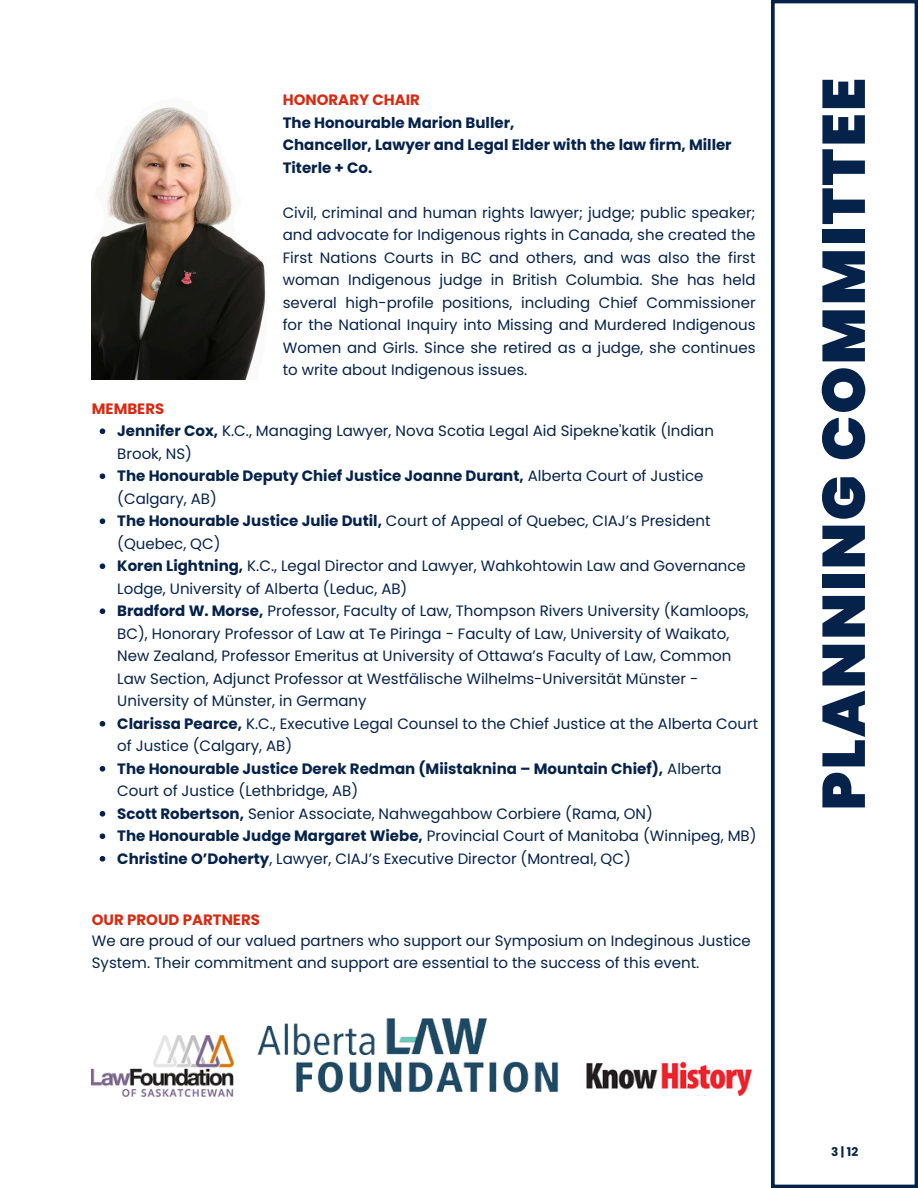
<style>
.page{position:relative;width:918px;height:1188px;background:#fff}
.page>*{position:absolute;margin:0;border:0;box-sizing:border-box;transform-origin:0 0}
.t1{font:900 60px "Poppins";letter-spacing:.035em;color:#05224a}
.t2{font:15px/22.5px "Poppins";color:#05224a}
.t3{font:700 15px/22.5px "Poppins";color:#05224a}
.t4{font:700 15px "Poppins";color:#d82a12}
.t5{font:700 12px "Poppins";color:#05224a}
.s1{color:#d82a12}
.s2{font-weight:700}
.s3{font-weight:400}
.s4{font-weight:700;color:#d82a12}
</style>
<div class="page">
<svg style="left:771px;top:0;width:147px;height:1188px"></svg>
<svg style="left:100px;top:428px;width:5px;height:6px"></svg>
<svg style="left:100px;top:473px;width:5px;height:6px"></svg>
<svg style="left:100px;top:518px;width:5px;height:6px"></svg>
<svg style="left:100px;top:563px;width:5px;height:6px"></svg>
<svg style="left:100px;top:608px;width:5px;height:6px"></svg>
<svg style="left:100px;top:721px;width:5px;height:6px"></svg>
<svg style="left:100px;top:766px;width:5px;height:6px"></svg>
<svg style="left:100px;top:811px;width:5px;height:6px"></svg>
<svg style="left:100px;top:833px;width:5px;height:6px"></svg>
<svg style="left:100px;top:856px;width:5px;height:6px"></svg>
<img style="left:92px;top:107px;width:174px;height:273px">
<img style="left:91px;top:1035px;width:142px;height:61px">
<img style="left:257px;top:1018px;width:302px;height:75px">
<img style="left:586px;top:1061px;width:166px;height:35px">
<p class="t3" style="left:283px;top:89px;width:451px"><span class="s1">HONORARY CHAIR<br></span>The Honourable Marion Buller,<br>Chancellor, Lawyer and Legal Elder with the law firm, Miller<br>Titerle + Co.</p>
<h1 class="t2" style="left:283px;top:201px;width:474px;text-align:justify">Civil, criminal and human rights lawyer; judge; public speaker; and advocate for Indigenous rights in Canada, she created the First Nations Courts in BC and others, and was also the first woman Indigenous judge in British Columbia. She has held several high-profile positions, including Chief Commissioner for the National Inquiry into Missing and Murdered Indigenous Women and Girls. Since she retired as a judge, she continues to write about Indigenous issues.</h1>
<p class="t4" style="left:92px;top:398px;width:74px">MEMBERS</p>
<h3 class="t2" style="left:117px;top:420px;width:598px"><span class="s2">Jennifer Cox,</span> K.C., Managing Lawyer, Nova Scotia Legal Aid Sipekne'katik (Indian<br>Brook, NS)</h3>
<h4 class="t3" style="left:117px;top:465px;width:588px">The Honourable Deputy Chief Justice Joanne Durant, <span class="s3">Alberta Court of Justice (Calgary, AB)</span></h4>
<h2 class="t2" style="left:117px;top:510px;width:595px"><span class="s2">The Honourable Justice Julie Dutil,</span> Court of Appeal of Quebec, CIAJ’s President (Quebec, QC)</h2>
<p class="t2" style="left:117px;top:555px;width:630px"><span class="s2">Koren Lightning,</span> K.C., Legal Director and Lawyer, Wahkohtowin Law and Governance<br>Lodge, University of Alberta (Leduc, AB)</p>
<p class="t2" style="left:117px;top:600px;width:633px"><span class="s2">Bradford W. Morse,</span> Professor, Faculty of Law, Thompson Rivers University (Kamloops, BC), Honorary Professor of Law at Te Piringa - Faculty of Law, University of Waikato, New Zealand, Professor Emeritus at University of Ottawa’s Faculty of Law, Common Law Section, Adjunct Professor at Westfälische Wilhelms-Universität Münster - University of Münster, in Germany</p>
<p class="t2" style="left:117px;top:712px;width:642px"><span class="s2">Clarissa Pearce,</span> K.C., Executive Legal Counsel to the Chief Justice at the Alberta Court of Justice (Calgary, AB)</p>
<p class="t3" style="left:117px;top:757px;width:606px">The Honourable Justice Derek Redman (Miistaknina – Mountain Chief), <span class="s3">Alberta<br>Court of Justice (Lethbridge, AB)</span></p>
<p class="t2" style="left:117px;top:802px;width:537px"><span class="s2">Scott Robertson,</span> Senior Associate, Nahwegahbow Corbiere (Rama, ON)</p>
<p class="t2" style="left:117px;top:825px;width:641px"><span class="s2">The Honourable Judge Margaret Wiebe,</span> Provincial Court of Manitoba (Winnipeg, MB)</p>
<p class="t2" style="left:117px;top:847px;width:515px"><span class="s2">Christine O’Doherty</span>, Lawyer, CIAJ’s Executive Director (Montreal, QC)</p>
<p class="t2" style="left:92px;top:909px;width:661px;line-height:21.3px"><span class="s4">OUR PROUD PARTNERS<br></span>We are proud of our valued partners who support our Symposium on Indeginous Justice<br>System. Their commitment and support are essential to the success of this event.</p>
<p class="t1" style="left:802px;top:810px;width:734px;rotate:-90deg">PLANNING COMMITTEE</p>
<p class="t5" style="left:831px;top:1144px;width:29px">3|12</p>
</div>
